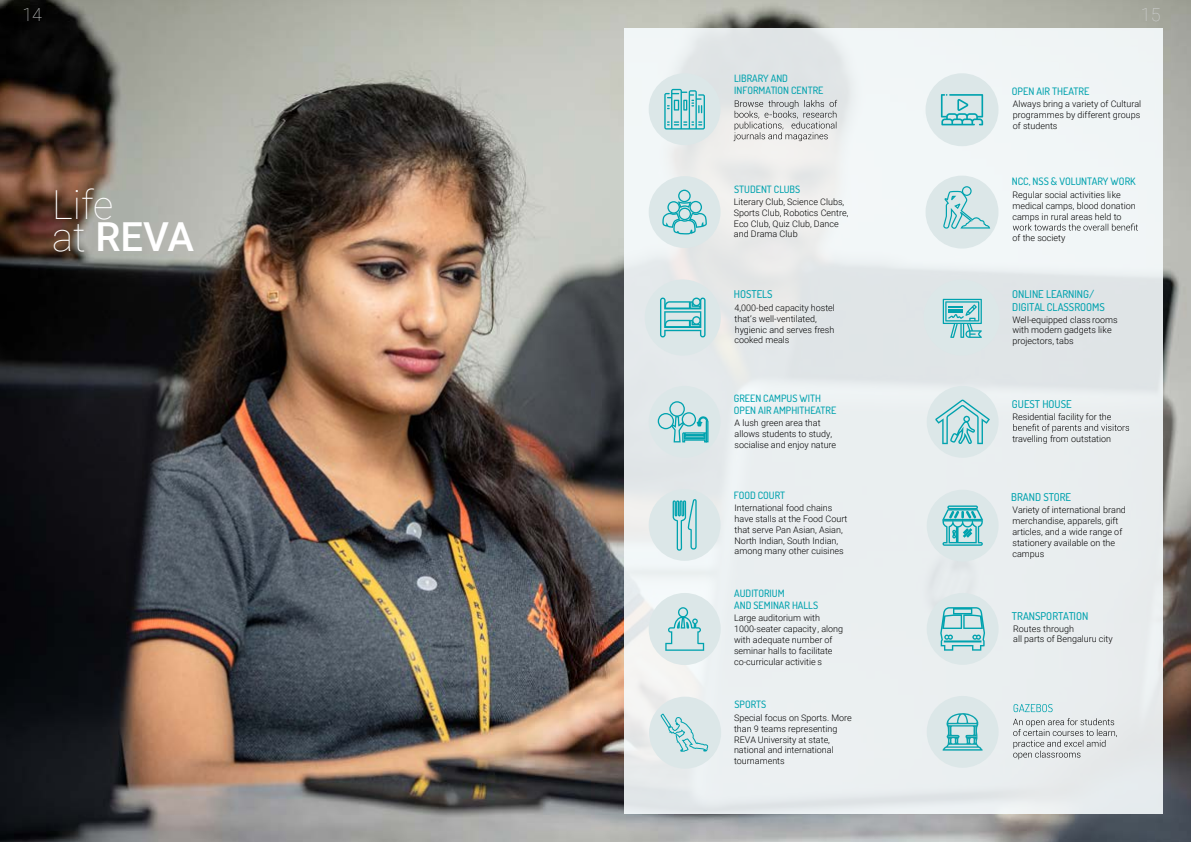
<style>
.page{position:relative;width:1191px;height:842px;background:#fff}
.page>*{position:absolute;margin:0;border:0;box-sizing:border-box;transform-origin:0 0}
.t1{font:100 40px/32px "Roboto";color:#fff}
.t2{font:100 18px "Roboto";color:#d1d3d4}
.t3{font:500 10.7px "Dosis";color:#00a2ae}
.t4{font:500 10.3px "Dosis";color:#00a2ae}
.t5{font:500 10.2px/12.2px "Dosis";color:#00a2ae}
.t6{font:500 10.1px/12.2px "Dosis";color:#00a2ae}
.t7{font:300 9px/10.8px "Roboto";color:#000}
.s1{font-weight:500}
</style>
<div class="page">
<img style="left:0;top:0;width:1191px;height:842px">
<div style="left:624px;top:28px;width:538px;height:786px;background:#eaeff0"></div>
<div style="left:648px;top:73px;width:72px;height:72px;background:#dce7e8;border-radius:50%"></div>
<svg style="left:664px;top:89px;width:41px;height:41px"></svg>
<div style="left:648px;top:489px;width:72px;height:72px;background:#dce7e8;border-radius:50%"></div>
<svg style="left:672px;top:499px;width:24px;height:52px"></svg>
<div style="left:648px;top:386px;width:72px;height:72px;background:#dce7e8;border-radius:50%"></div>
<div style="left:926px;top:386px;width:72px;height:72px;background:#dce7e8;border-radius:50%"></div>
<div style="left:926px;top:490px;width:72px;height:71px;background:#dce7e8;border-radius:50%"></div>
<div style="left:926px;top:593px;width:72px;height:72px;background:#dce7e8;border-radius:50%"></div>
<div style="left:926px;top:696px;width:72px;height:72px;background:#dce7e8;border-radius:50%"></div>
<svg style="left:657px;top:401px;width:51px;height:41px"></svg>
<div style="left:648px;top:176px;width:72px;height:72px;background:#dce7e8;border-radius:50%"></div>
<svg style="left:662px;top:190px;width:45px;height:44px"></svg>
<div style="left:644px;top:279px;width:77px;height:77px;background:#dce7e8;border-radius:50%"></div>
<svg style="left:660px;top:297px;width:45px;height:41px"></svg>
<div style="left:649px;top:697px;width:72px;height:72px;background:#dce7e8;border-radius:50%"></div>
<svg style="left:660px;top:714px;width:48px;height:38px"></svg>
<div style="left:648px;top:593px;width:73px;height:72px;background:#dce7e8;border-radius:50%"></div>
<svg style="left:665px;top:607px;width:39px;height:44px"></svg>
<div style="left:925px;top:73px;width:73px;height:73px;background:#dce7e8;border-radius:50%"></div>
<svg style="left:941px;top:94px;width:42px;height:31px"></svg>
<div style="left:925px;top:176px;width:73px;height:73px;background:#dce7e8;border-radius:50%"></div>
<svg style="left:943px;top:186px;width:47px;height:43px"></svg>
<div style="left:923px;top:279px;width:76px;height:77px;background:#dce7e8;border-radius:50%"></div>
<svg style="left:942px;top:299px;width:40px;height:39px"></svg>
<svg style="left:940px;top:607px;width:45px;height:44px"></svg>
<svg style="left:935px;top:399px;width:55px;height:45px"></svg>
<svg style="left:942px;top:505px;width:41px;height:41px"></svg>
<svg style="left:733px;top:100px;width:104px;height:41px"></svg>
<svg style="left:1013px;top:224px;width:125px;height:7px"></svg>
<svg style="left:1013px;top:424px;width:116px;height:9px"></svg>
<svg style="left:1013px;top:718px;width:104px;height:41px"></svg>
<svg style="left:1013px;top:704px;width:39px;height:8px"></svg>
<svg style="left:942px;top:713px;width:41px;height:38px"></svg>
<h2 class="t2" style="left:22px;top:1px;width:21px">14</h2>
<h2 class="t2" style="left:1141px;top:1px;width:21px">15</h2>
<h1 class="t1" style="left:52px;top:187px;width:143px">Life<br>at <span class="s1">REVA</span></h1>
<p class="t6" style="left:734px;top:72px;width:91px">LIBRARY AND<br>INFORMATION CENTRE</p>
<p class="t6" style="left:734px;top:182px;width:68px">STUDENT CLUBS</p>
<p class="t7" style="left:734px;top:196px;width:116px">Literary Club, Science Clubs,<br>Sports Club, Robotics Centre,<br>Eco Club, Quiz Club, Dance and Drama Club</p>
<p class="t3" style="left:734px;top:287px;width:40px">HOSTELS</p>
<p class="t7" style="left:734px;top:302px;width:102px">4,000-bed capacity hostel that’s well-ventilated,</p>
<p class="t7" style="left:734px;top:334px;width:56px">cooked meals</p>
<p class="t7" style="left:735px;top:324px;width:101px">hygienic and serves fresh</p>
<p class="t6" style="left:734px;top:391px;width:104px">GREEN CAMPUS WITH<br>OPEN AIR AMPHITHEATRE</p>
<p class="t7" style="left:734px;top:417px;width:99px">A lush green area that allows students to study,</p>
<p class="t7" style="left:734px;top:439px;width:103px">socialise and enjoy nature</p>
<p class="t6" style="left:734px;top:489px;width:53px">FOOD COURT</p>
<p class="t7" style="left:734px;top:502px;width:114px">International food chains have stalls at the Food Court that serve Pan Asian, Asian,<br>North Indian, South Indian, among many other cuisines</p>
<p class="t5" style="left:734px;top:587px;width:85px">AUDITORIUM<br>AND SEMINAR HALLS</p>
<p class="t7" style="left:734px;top:612px;width:111px">Large auditorium with<br>1000-seater capacity, along with adequate number of seminar halls to facilitate co-curricular activitie s</p>
<p class="t5" style="left:734px;top:698px;width:33px">SPORTS</p>
<p class="t7" style="left:734px;top:712px;width:119px">Special focus on Sports. More than 9 teams representing<br>REVA University at state, national and international tournaments</p>
<p class="t4" style="left:1011px;top:84px;width:79px">OPEN AIR THEATRE</p>
<p class="t7" style="left:1012px;top:98px;width:130px;text-align:justify">Always bring a variety of Cultural programmes by different groups of students</p>
<p class="t4" style="left:1011px;top:174px;width:125px">NCC, NSS &amp; VOLUNTARY WORK</p>
<p class="t7" style="left:1012px;top:189px;width:125px">Regular social activities like medical camps, blood donation camps in rural areas held to</p>
<p class="t7" style="left:1012px;top:232px;width:54px">of the society</p>
<p class="t3" style="left:1012px;top:287px;width:83px">ONLINE LEARNING/</p>
<p class="t7" style="left:1012px;top:314px;width:107px">Well-equipped class rooms with modern gadgets like projectors, tabs</p>
<p class="t3" style="left:1012px;top:299px;width:94px">DIGITAL CLASSROOMS</p>
<p class="t3" style="left:1012px;top:396px;width:61px">GUEST HOUSE</p>
<p class="t7" style="left:1012px;top:411px;width:101px">Residential facility for the</p>
<p class="t7" style="left:1012px;top:433px;width:100px">travelling from outstation</p>
<p class="t3" style="left:1011px;top:490px;width:61px">BRAND STORE</p>
<p class="t7" style="left:1012px;top:504px;width:115px">Variety of international brand merchandise, apparels, gift articles, and a wide range of stationery available on the campus</p>
<p class="t3" style="left:1012px;top:608px;width:78px">TRANSPORTATION</p>
<p class="t7" style="left:1013px;top:623px;width:101px">Routes through<br>all parts of Bengaluru city</p>
</div>
